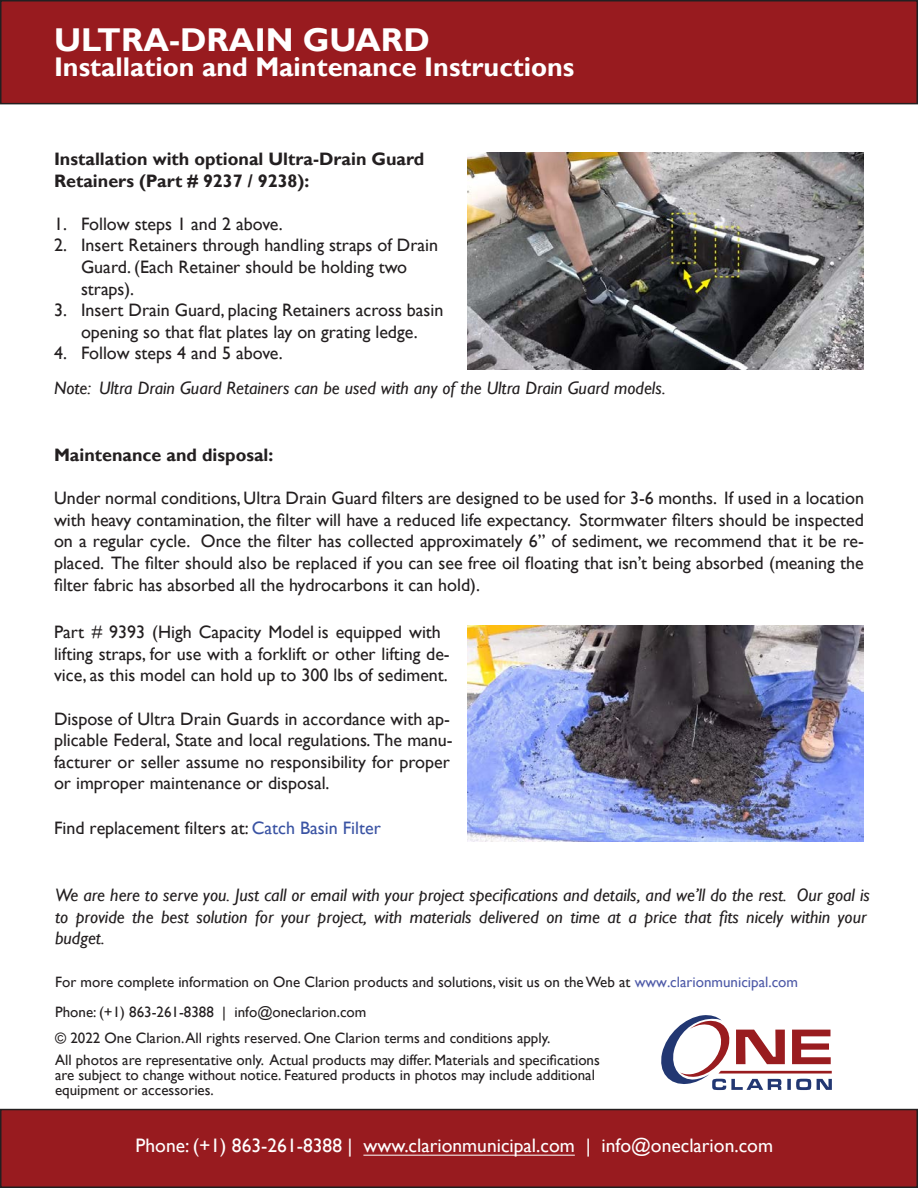
<style>
.page{position:relative;width:918px;height:1188px;background:#fff}
.page>*{position:absolute;margin:0;border:0;box-sizing:border-box;transform-origin:0 0}
.t1{font:700 33px "Gill Sans";color:#fff}
.t2{font:700 27px "Gill Sans";color:#fff}
.t3{font:19.5px "Gill Sans";color:#fff}
.t4{font:18px/21.6px "Gill Sans";color:#231f20}
.t5{font:italic 18px/21.6px "Gill Sans";color:#231f20}
.t6{font:700 18px "Gill Sans";color:#231f20}
.t7{font:15px/15px "Gill Sans";color:#231f20}
.s1{color:#3a53a3}
.s2{color:#4e5aa8}
</style>
<div class="page">
<div style="left:1px;top:1px;width:916px;height:103px;background:#981b1f"></div>
<div style="left:0;top:0;width:918px;height:104px;border:2px solid #231f20"></div>
<img style="left:468px;top:153px;width:396px;height:217px">
<img style="left:468px;top:626px;width:396px;height:216px">
<svg style="left:661px;top:1015px;width:171px;height:75px"></svg>
<div style="left:1px;top:1110px;width:916px;height:77px;background:#981b1f"></div>
<div style="left:0;top:1109px;width:918px;height:79px;border:2px solid #231f20"></div>
<hr style="left:363px;top:1155px;width:212px;height:1px;background:#fff">
<p class="t1" style="left:54px;top:20px;width:377px">ULTRA-DRAIN GUARD</p>
<p class="t2" style="left:54px;top:51px;width:522px">Installation and Maintenance Instructions</p>
<p class="t6" style="left:54px;top:148px;width:372px">Installation with optional Ultra-Drain Guard</p>
<p class="t6" style="left:54px;top:170px;width:257px">Retainers (Part # 9237 / 9238):</p>
<p class="t4" style="left:54px;top:213px;width:230px">1. Follow steps 1 and 2 above.</p>
<p class="t4" style="left:81px;top:235px;width:359px;text-indent:-27px">2. Insert Retainers through handling straps of Drain<br>Guard. (Each Retainer should be holding two straps).</p>
<p class="t4" style="left:54px;top:300px;width:391px;text-align:center">3. Insert Drain Guard, placing Retainers across basin opening so that flat plates lay on grating ledge.</p>
<p class="t4" style="left:54px;top:343px;width:230px">4. Follow steps 4 and 5 above.</p>
<p class="t5" style="left:54px;top:378px;width:613px">Note: Ultra Drain Guard Retainers can be used with any of the Ultra Drain Guard models.</p>
<p class="t6" style="left:54px;top:444px;width:221px">Maintenance and disposal:</p>
<p class="t4" style="left:54px;top:488px;width:812px;text-align:justify">Under normal conditions, Ultra Drain Guard filters are designed to be used for 3-6 months. If used in a location with heavy contamination, the filter will have a reduced life expectancy. Stormwater filters should be inspected on a regular cycle. Once the filter has collected approximately 6” of sediment, we recommend that it be re&shy;placed. The filter should also be replaced if you can see free oil floating that isn’t being absorbed (meaning the filter fabric has absorbed all the hydrocarbons it can hold).</p>
<p class="t4" style="left:54px;top:622px;width:397px">Part # 9393 (High Capacity Model is equipped with lifting straps, for use with a forklift or other lifting de&shy;vice, as this model can hold up to 300 lbs of sediment.</p>
<p class="t4" style="left:54px;top:708px;width:400px">Dispose of Ultra Drain Guards in accordance with ap&shy;plicable Federal, State and local regulations. The manu&shy;facturer or seller assume no responsibility for proper or improper maintenance or disposal.</p>
<p class="t4" style="left:54px;top:818px;width:328px">Find replacement filters at: <span class="s1">Catch Basin Filter</span></p>
<p class="t5" style="left:55px;top:885px;width:816px">We are here to serve you. Just call or email with your project specifications and details, and we’ll do the rest. Our goal is to provide the best solution for your project, with materials delivered on time at a price that fits nicely within your budget.</p>
<p class="t7" style="left:55px;top:967px;width:745px;line-height:30px">For more complete information on One Clarion products and solutions, visit us on the Web at <span class="s2">www.clarionmunicipal.com<br></span>Phone: (+1) 863-261-8388 | info@oneclarion.com</p>
<p class="t7" style="left:55px;top:1031px;width:497px">© 2022 One Clarion. All rights reserved. One Clarion terms and conditions apply.</p>
<p class="t7" style="left:55px;top:1053px;width:546px">All photos are representative only. Actual products may differ. Materials and specifications are subject to change without notice. Featured products in photos may include additional equipment or accessories.</p>
<p class="t3" style="left:136px;top:1134px;width:639px">Phone: (+1) 863-261-8388 | www.clarionmunicipal.com | info@oneclarion.com</p>
</div>
